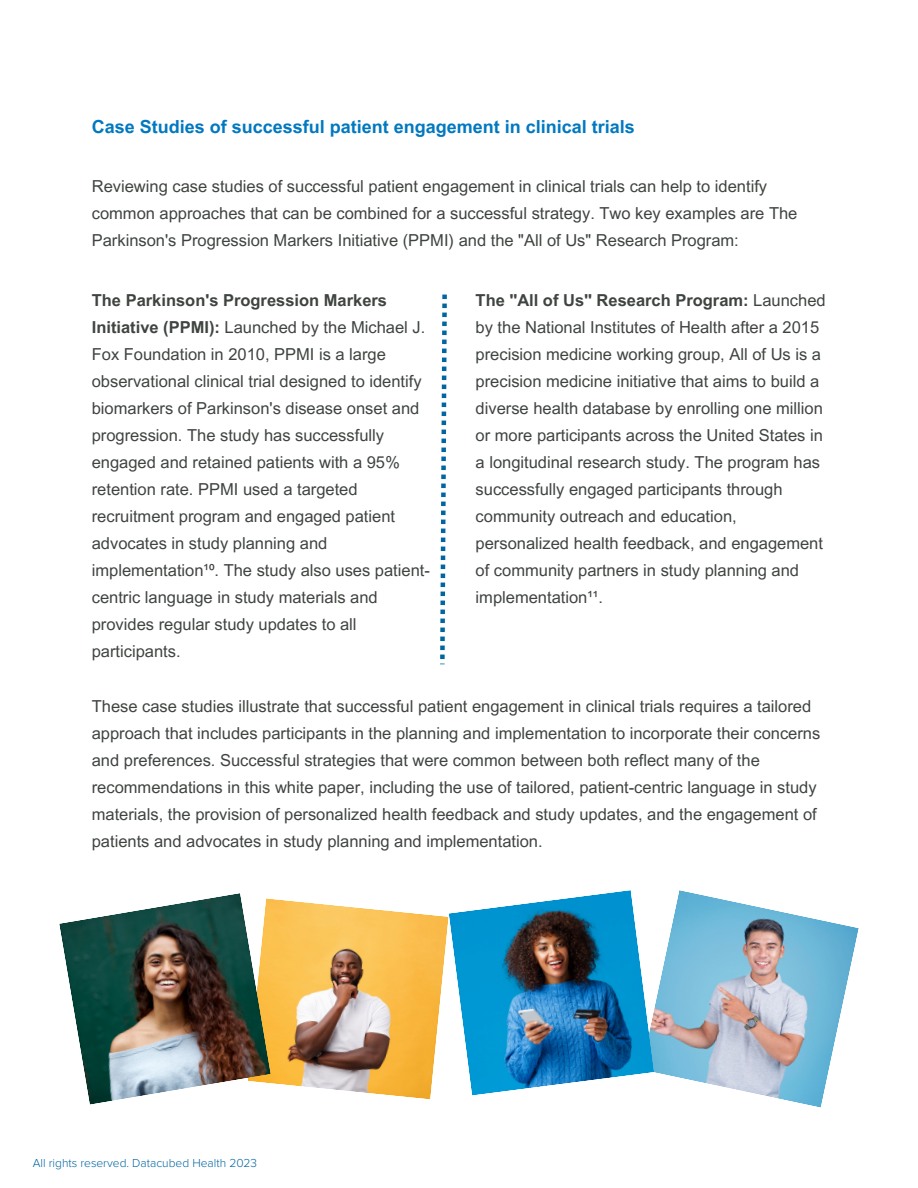
<style>
.page{position:relative;width:918px;height:1188px;background:#fff}
.page>*{position:absolute;margin:0;border:0;box-sizing:border-box;transform-origin:0 0}
.t1{font:700 18px "Arial MT Pro";color:#0078c0}
.t2{font:16.5px/27px "Arial MT Pro";color:#3f4440}
.t3{font:300 12px "Proxima Nova";color:#0065a1}
.s1{font-weight:700}
</style>
<div class="page">
<svg style="left:440px;top:295px;width:7px;height:369px"></svg>
<img style="left:654px;top:890px;width:205px;height:218px">
<img style="left:449px;top:890px;width:205px;height:206px">
<img style="left:271px;top:899px;width:178px;height:200px">
<img style="left:59px;top:893px;width:212px;height:212px">
<p class="t1" style="left:92px;top:120px;width:545px">Case Studies of successful patient engagement in clinical trials</p>
<p class="t2" style="left:92px;top:175px;width:707px">Reviewing case studies of successful patient engagement in clinical trials can help to identify common approaches that can be combined for a successful strategy. Two key examples are The<br>Parkinson's Progression Markers Initiative (PPMI) and the "All of Us" Research Program:</p>
<p class="t2" style="left:92px;top:289px;width:340px"><span class="s1">The Parkinson's Progression Markers Initiative (PPMI):</span> Launched by the Michael J.<br>Fox Foundation in 2010, PPMI is a large observational clinical trial designed to identify biomarkers of Parkinson's disease onset and progression. The study has successfully engaged and retained patients with a 95% retention rate. PPMI used a targeted recruitment program and engaged patient advocates in study planning and implementation¹⁰. The study also uses patient&shy;centric language in study materials and provides regular study updates to all participants.</p>
<p class="t2" style="left:476px;top:289px;width:352px"><span class="s1">The "All of Us" Research Program:</span> Launched by the National Institutes of Health after a 2015 precision medicine working group, All of Us is a precision medicine initiative that aims to build a diverse health database by enrolling one million or more participants across the United States in a longitudinal research study. The program has successfully engaged participants through community outreach and education, personalized health feedback, and engagement of community partners in study planning and implementation¹¹.</p>
<p class="t2" style="left:92px;top:695px;width:730px">These case studies illustrate that successful patient engagement in clinical trials requires a tailored approach that includes participants in the planning and implementation to incorporate their concerns and preferences. Successful strategies that were common between both reflect many of the recommendations in this white paper, including the use of tailored, patient-centric language in study materials, the provision of personalized health feedback and study updates, and the engagement of patients and advocates in study planning and implementation.</p>
<p class="t3" style="left:33px;top:1156px;width:226px">All rights reserved. Datacubed Health 2023</p>
</div>
